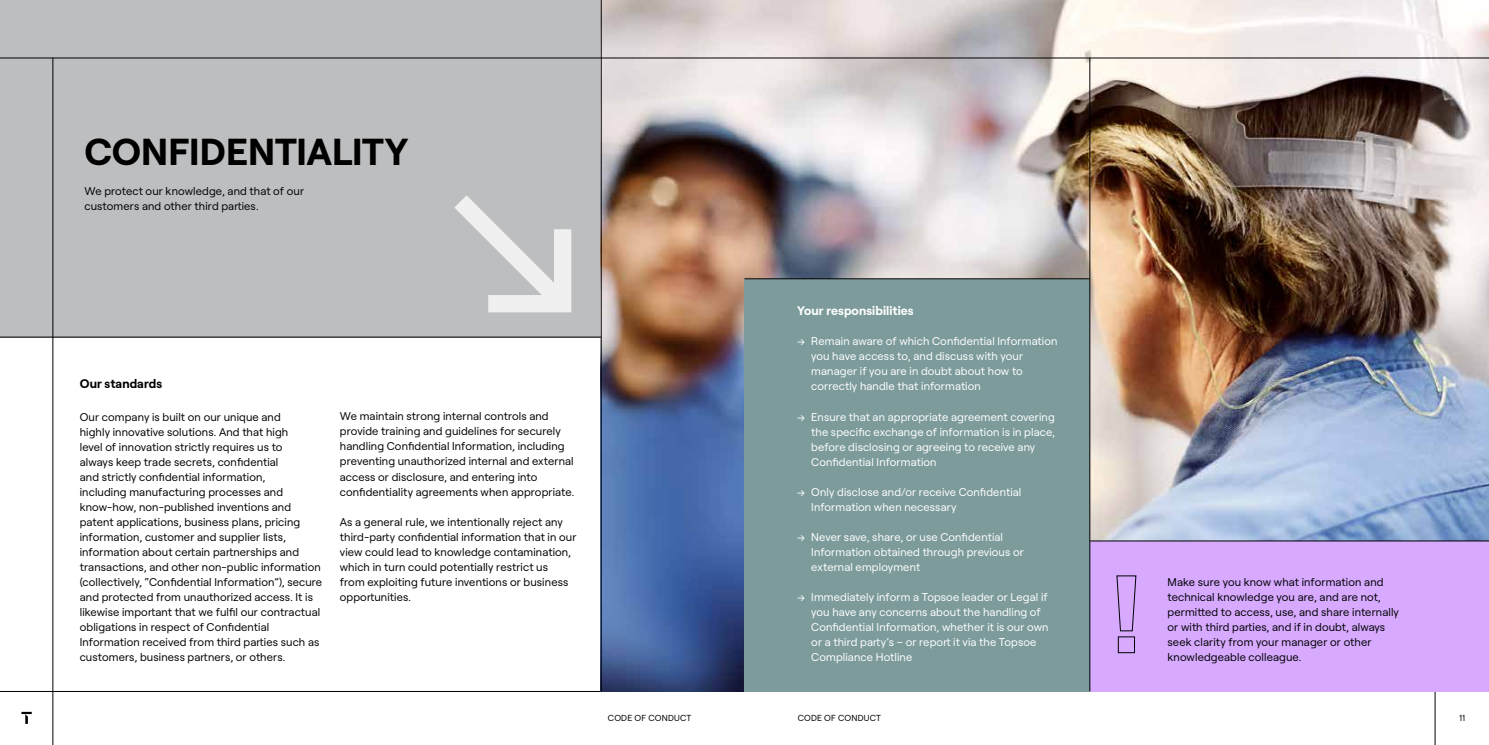
<style>
.page{position:relative;width:1489px;height:745px;background:#fff}
.page>*{position:absolute;margin:0;border:0;box-sizing:border-box;transform-origin:0 0}
.t1{font:700 37.5px "Roobert PRO";letter-spacing:-.005em;color:#000}
.t2{font:700 12.5px "Roobert PRO";letter-spacing:.005em;color:#fff}
.t3{font:700 12.5px "Roobert PRO";letter-spacing:.01em;color:#000}
.t4{font:11.25px/15px "Roobert PRO";letter-spacing:.01em;color:#000}
.t5{font:11.25px/15px "Roobert PRO";letter-spacing:.01em;color:#fff}
.t6{font:8.75px "Roobert PRO";letter-spacing:.03em;color:#000}
</style>
<div class="page">
<hr style="left:53px;top:691px;width:1px;height:53px;background:#000">
<hr style="left:0;top:690px;width:744px;height:1px;background:#000">
<hr style="left:1434px;top:691px;width:1px;height:53px;background:#000">
<svg style="left:21px;top:711px;width:11px;height:12px"></svg>
<div style="left:0;top:0;width:601px;height:337px;background:#bcbec0"></div>
<img style="left:602px;top:0;width:886px;height:691px">
<div style="left:1090px;top:541px;width:398px;height:150px;background:#d7aaff"></div>
<div style="left:744px;top:279px;width:346px;height:412px;background:#7d9b9b"></div>
<svg style="left:454px;top:195px;width:117px;height:117px"></svg>
<svg style="left:1116px;top:575px;width:20px;height:78px"></svg>
<hr style="left:53px;top:58px;width:1px;height:633px;background:#000">
<hr style="left:601px;top:0;width:1px;height:691px;background:#000">
<hr style="left:744px;top:278px;width:345px;height:1px;background:#000">
<hr style="left:0;top:336px;width:601px;height:1px;background:#000">
<hr style="left:0;top:58px;width:1488px;height:1px;background:#000">
<hr style="left:1089px;top:58px;width:1px;height:633px;background:#000">
<hr style="left:1090px;top:540px;width:398px;height:1px;background:#000">
<h1 class="t1" style="left:84px;top:123px;width:325px">CONFIDENTIALITY</h1>
<p class="t4" style="left:84px;top:183px;width:221px">We protect our knowledge, and that of our customers and other third parties.</p>
<p class="t3" style="left:80px;top:373px;width:84px">Our standards</p>
<p class="t4" style="left:80px;top:408px;width:244px">Our company is built on our unique and<br>highly innovative solutions. And that high<br>level of innovation strictly requires us to<br>always keep trade secrets, confidential<br>and strictly confidential information,<br>including manufacturing processes and know-how, non-published inventions and patent applications, business plans, pricing information, customer and supplier lists, information about certain partnerships and transactions, and other non-public information (collectively, “Confidential Information”), secure and protected from unauthorized access. It is likewise important that we fulfil our contractual obligations in respect of Confidential Information received from third parties such as customers, business partners, or others.</p>
<p class="t4" style="left:340px;top:408px;width:236px">We maintain strong internal controls and provide training and guidelines for securely handling Confidential Information, including preventing unauthorized internal and external access or disclosure, and entering into confidentiality agreements when appropriate.</p>
<p class="t4" style="left:340px;top:513px;width:238px">As a general rule, we intentionally reject any third-party confidential information that in our view could lead to knowledge contamination, which in turn could potentially restrict us<br>from exploiting future inventions or business opportunities.</p>
<p class="t2" style="left:797px;top:301px;width:118px">Your responsibilities</p>
<p class="t5" style="left:811px;top:333px;width:248px;text-indent:-14px">→ Remain aware of which Confidential Information you have access to, and discuss with your manager if you are in doubt about how to correctly handle that information</p>
<p class="t5" style="left:811px;top:408px;width:245px;text-indent:-14px">→ Ensure that an appropriate agreement covering the specific exchange of information is in place, before disclosing or agreeing to receive any Confidential Information</p>
<p class="t5" style="left:811px;top:483px;width:212px;text-indent:-14px">→ Only disclose and/or receive Confidential<br>Information when necessary</p>
<p class="t5" style="left:811px;top:528px;width:214px;text-indent:-14px">→ Never save, share, or use Confidential<br>Information obtained through previous or external employment</p>
<p class="t5" style="left:811px;top:588px;width:239px;text-indent:-14px">→ Immediately inform a Topsoe leader or Legal if you have any concerns about the handling of Confidential Information, whether it is our own or a third party’s – or report it via the Topsoe Compliance Hotline</p>
<p class="t4" style="left:1167px;top:573px;width:233px">Make sure you know what information and technical knowledge you are, and are not, permitted to access, use, and share internally or with third parties, and if in doubt, always seek clarity from your manager or other knowledgeable colleague.</p>
<p class="t6" style="left:608px;top:710px;width:85px">CODE OF CONDUCT</p>
<p class="t6" style="left:797px;top:710px;width:85px">CODE OF CONDUCT</p>
<p class="t6" style="left:1458px;top:710px;width:8px">11</p>
</div>
